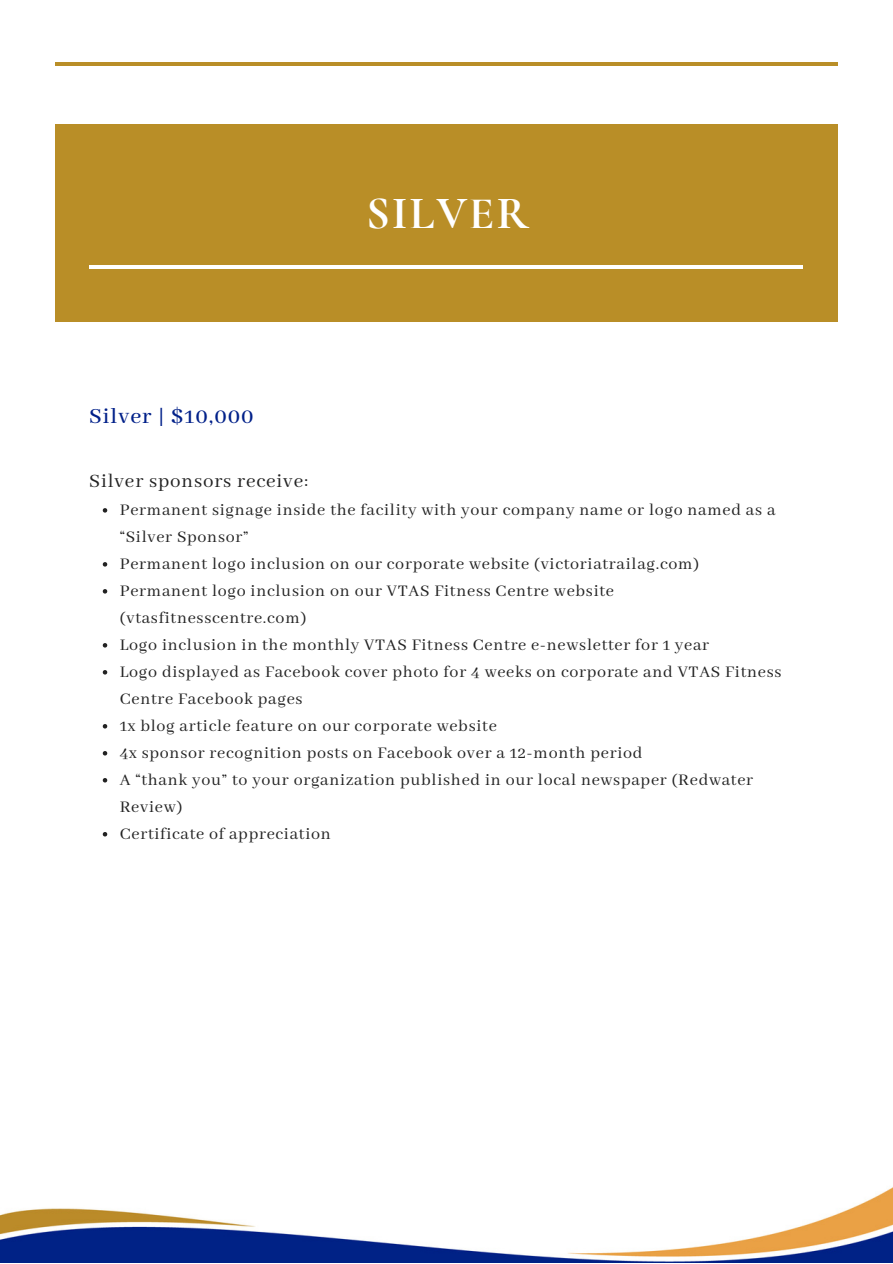
<style>
.page{position:relative;width:893px;height:1264px;background:#fff}
.page>*{position:absolute;margin:0;border:0;box-sizing:border-box;transform-origin:0 0}
.t1{font:700 46.35px "Cormorant Garamond";letter-spacing:.04em;color:#fff}
.t2{font:500 24px "Abhaya Libre";letter-spacing:.04em;color:#012089}
.t3{font:21px "Abhaya Libre";letter-spacing:.04em;color:#222}
.t4{font:18px/27px "Abhaya Libre";letter-spacing:.04em;color:#222}
</style>
<div class="page">
<hr style="left:55px;top:62px;width:782px;height:4px;background:#b98e27">
<div style="left:55px;top:124px;width:782px;height:198px;background:#b98e27"></div>
<hr style="left:90px;top:265px;width:712px;height:3px;background:#fff">
<img style="left:0;top:1187px;width:892px;height:75px">
<svg style="left:103px;top:508px;width:4px;height:4px"></svg>
<svg style="left:103px;top:562px;width:4px;height:4px"></svg>
<svg style="left:103px;top:589px;width:4px;height:4px"></svg>
<svg style="left:103px;top:643px;width:4px;height:4px"></svg>
<svg style="left:103px;top:670px;width:4px;height:4px"></svg>
<svg style="left:103px;top:724px;width:4px;height:4px"></svg>
<svg style="left:103px;top:751px;width:4px;height:4px"></svg>
<svg style="left:103px;top:778px;width:4px;height:4px"></svg>
<svg style="left:103px;top:832px;width:4px;height:4px"></svg>
<h1 class="t1" style="left:366px;top:185px;width:164px">SILVER</h1>
<h2 class="t2" style="left:89px;top:402px;width:166px">Silver | $10,000</h2>
<p class="t3" style="left:89px;top:469px;width:220px">Silver sponsors receive:</p>
<p class="t4" style="left:120px;top:497px;width:663px">Permanent signage inside the facility with your company name or logo named as a “Silver Sponsor”<br>Permanent logo inclusion on our corporate website (victoriatrailag.com)<br>Permanent logo inclusion on our VTAS Fitness Centre website (vtasfitnesscentre.com)<br>Logo inclusion in the monthly VTAS Fitness Centre e-newsletter for 1 year<br>Logo displayed as Facebook cover photo for 4 weeks on corporate and VTAS Fitness Centre Facebook pages<br>1x blog article feature on our corporate website<br>4x sponsor recognition posts on Facebook over a 12-month period<br>A “thank you” to your organization published in our local newspaper (Redwater Review)<br>Certificate of appreciation</p>
</div>
